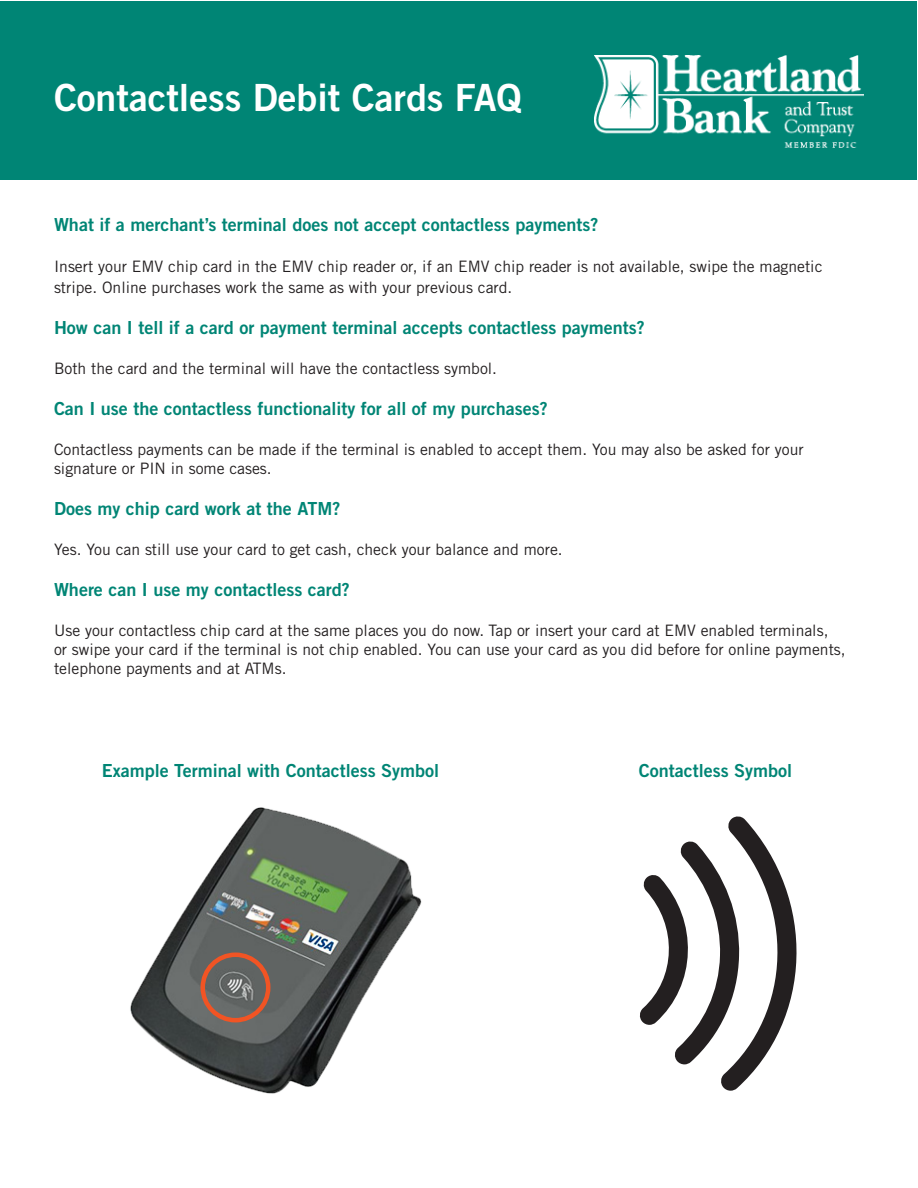
<style>
.page{position:relative;width:918px;height:1188px;background:#fff}
.page>*{position:absolute;margin:0;border:0;box-sizing:border-box;transform-origin:0 0}
.t1{font:37.5px "Trade Gothic LT Std Bd 2";color:#fff}
.t2{font:18px "Trade Gothic LT Std Bd 2";color:#008575}
.t3{font:15.75px/18.9px "Trade Gothic LT Std";color:#231f20}
</style>
<div class="page">
<div style="left:1px;top:1px;width:916px;height:178px;background:#008575"></div>
<img style="left:594px;top:56px;width:269px;height:91px">
<svg style="left:640px;top:816px;width:156px;height:275px"></svg>
<img style="left:130px;top:807px;width:292px;height:287px">
<div style="left:201px;top:952px;width:69px;height:70px;border:4px solid #f15424;border-radius:50%"></div>
<p class="t1" style="left:54px;top:75px;width:469px">Contactless Debit Cards FAQ</p>
<p class="t2" style="left:54px;top:214px;width:546px">What if a merchant’s terminal does not accept contactless payments?</p>
<p class="t3" style="left:54px;top:255px;width:770px;line-height:21.6px">Insert your EMV chip card in the EMV chip reader or, if an EMV chip reader is not available, swipe the magnetic stripe. Online purchases work the same as with your previous card.</p>
<p class="t2" style="left:54px;top:316px;width:592px">How can I tell if a card or payment terminal accepts contactless payments?</p>
<p class="t3" style="left:54px;top:359px;width:445px">Both the card and the terminal will have the contactless symbol.</p>
<p class="t2" style="left:54px;top:397px;width:495px">Can I use the contactless functionality for all of my purchases?</p>
<p class="t3" style="left:54px;top:440px;width:751px">Contactless payments can be made if the terminal is enabled to accept them. You may also be asked for your signature or PIN in some cases.</p>
<p class="t2" style="left:54px;top:497px;width:288px">Does my chip card work at the ATM?</p>
<p class="t3" style="left:54px;top:540px;width:510px">Yes. You can still use your card to get cash, check your balance and more.</p>
<p class="t2" style="left:54px;top:578px;width:297px">Where can I use my contactless card?</p>
<p class="t3" style="left:54px;top:621px;width:793px">Use your contactless chip card at the same places you do now. Tap or insert your card at EMV enabled terminals,<br>or swipe your card if the terminal is not chip enabled. You can use your card as you did before for online payments, telephone payments and at ATMs.</p>
<p class="t2" style="left:102px;top:759px;width:339px">Example Terminal with Contactless Symbol</p>
<p class="t2" style="left:639px;top:759px;width:155px">Contactless Symbol</p>
</div>
